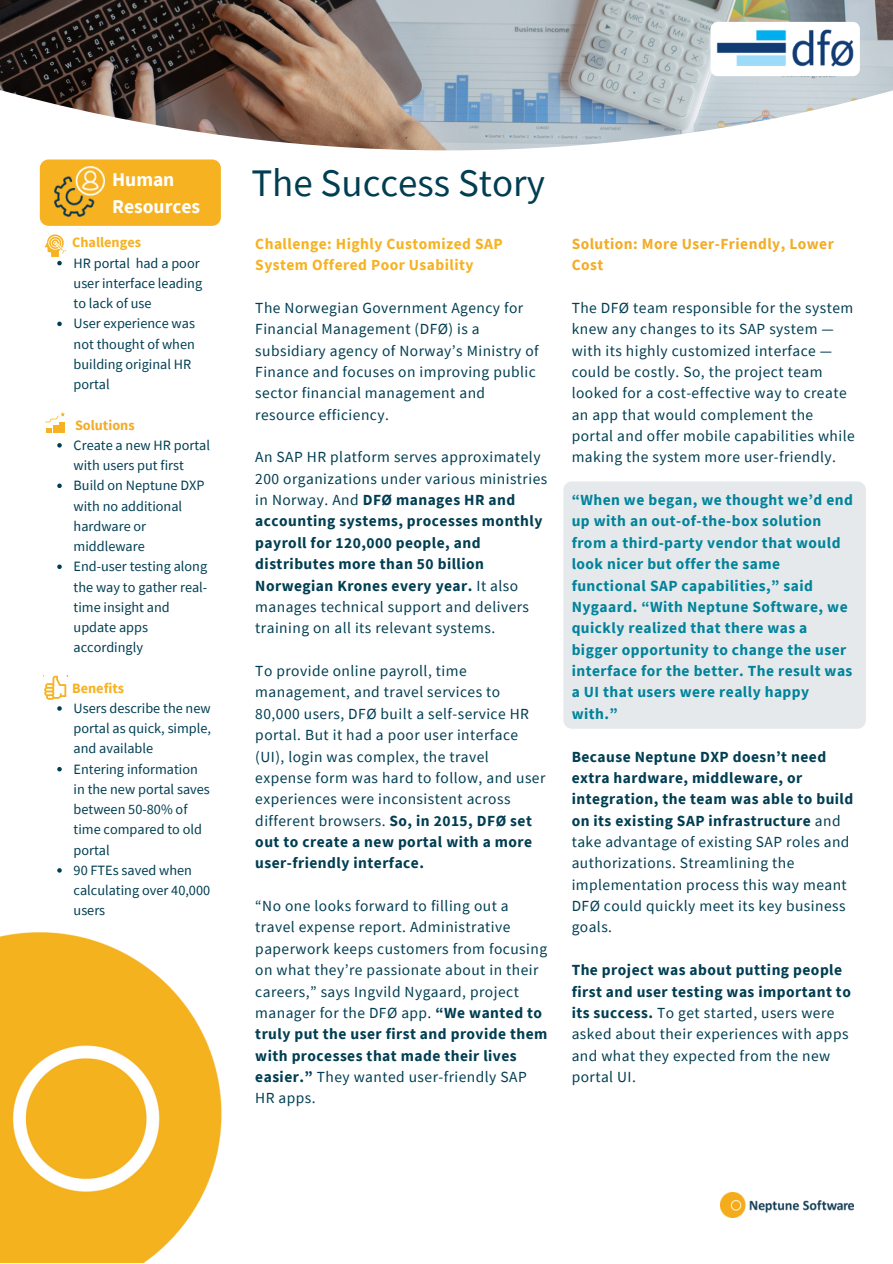
<style>
.page{position:relative;width:893px;height:1264px;background:#fff}
.page>*{position:absolute;margin:0;border:0;box-sizing:border-box;transform-origin:0 0}
.t1{font:39px "Source Sans Pro";color:#013e52}
.t2{font:700 19.5px/27px "Source Sans Pro";color:#fff}
.t3{font:15.45px/21.3px "Source Sans Pro";letter-spacing:.03em;color:#013e52}
.t4{font:700 15.45px/21.3px "Source Sans Pro";letter-spacing:.03em;color:#00839b}
.t5{font:700 15.45px/21.3px "Source Sans Pro";letter-spacing:.03em;color:#f6b221}
.t6{font:700 15.45px/21.3px "Source Sans Pro";letter-spacing:.03em;color:#f1ad28}
.t7{font:14.25px/20.2px "Source Sans Pro";color:#013e52}
.t8{font:700 14.25px "Source Sans Pro";color:#f6b221}
.t9{font:700 14.25px "Source Sans Pro";color:#f1ad28}
.s1{font-weight:700}
</style>
<div class="page">
<img style="left:0;top:0;width:892px;height:76px">
<svg style="left:0;top:76px;width:892px;height:190px"></svg>
<img style="left:0;top:932px;width:222px;height:330px">
<div style="left:40px;top:159px;width:181px;height:67px;background:#f6b221;border-radius:9px"></div>
<div style="left:563px;top:481px;width:302px;height:247px;background:#e6e9eb;border-radius:9px"></div>
<img style="left:720px;top:1192px;width:133px;height:25px">
<svg style="left:57px;top:321px;width:5px;height:5px"></svg>
<svg style="left:57px;top:443px;width:5px;height:4px"></svg>
<svg style="left:57px;top:483px;width:5px;height:5px"></svg>
<svg style="left:57px;top:564px;width:5px;height:5px"></svg>
<svg style="left:57px;top:706px;width:5px;height:4px"></svg>
<svg style="left:57px;top:767px;width:5px;height:4px"></svg>
<svg style="left:57px;top:868px;width:5px;height:4px"></svg>
<svg style="left:43px;top:675px;width:24px;height:25px"></svg>
<svg style="left:45px;top:234px;width:21px;height:31px"></svg>
<svg style="left:46px;top:428px;width:6px;height:4px"></svg>
<div style="left:53px;top:425px;width:6px;height:7px;background:#f6b221"></div>
<div style="left:59px;top:422px;width:6px;height:10px;background:#f6b221"></div>
<svg style="left:45px;top:412px;width:20px;height:10px"></svg>
<div style="left:710px;top:22px;width:149px;height:54px;background:#fff;border-radius:7px"></div>
<img style="left:716px;top:29px;width:138px;height:38px">
<img style="left:55px;top:167px;width:49px;height:49px">
<p class="t2" style="left:112px;top:165px;width:90px">Human<br>Resources</p>
<p class="t8" style="left:72px;top:233px;width:70px">Challenges</p>
<p class="t7" style="left:74px;top:252px;width:130px">HR portal had a poor user interface leading to lack of use<br>User experience was not thought of when building original HR portal</p>
<p class="t9" style="left:75px;top:415px;width:61px">Solutions</p>
<p class="t7" style="left:74px;top:434px;width:138px">Create a new HR portal with users put first<br>Build on Neptune DXP with no additional hardware or middleware<br>End-user testing along the way to gather real&shy;time insight and update apps accordingly</p>
<p class="t8" style="left:72px;top:678px;width:54px">Benefits</p>
<p class="t7" style="left:74px;top:697px;width:139px">Users describe the new portal as quick, simple, and available<br>Entering information in the new portal saves between 50-80% of time compared to old portal<br>90 FTEs saved when calculating over 40,000 users</p>
<h1 class="t1" style="left:251px;top:158px;width:295px">The Success Story</h1>
<p class="t5" style="left:255px;top:232px;width:249px">Challenge: Highly Customized SAP<br>System Offered Poor Usability</p>
<p class="t3" style="left:255px;top:296px;width:285px">The Norwegian Government Agency for Financial Management (DFØ) is a subsidiary agency of Norway’s Ministry of Finance and focuses on improving public sector financial management and resource efficiency.</p>
<p class="t3" style="left:255px;top:446px;width:293px">An SAP HR platform serves approximately 200 organizations under various ministries in Norway. And <span class="s1">DFØ manages HR and accounting systems, processes monthly payroll for 120,000 people, and distributes more than 50 billion Norwegian Krones every year.</span> It also manages technical support and delivers training on all its relevant systems.</p>
<p class="t3" style="left:255px;top:660px;width:291px">To provide online payroll, time management, and travel services to 80,000 users, DFØ built a self-service HR portal. But it had a poor user interface (UI), login was complex, the travel expense form was hard to follow, and user experiences were inconsistent across different browsers. <span class="s1">So, in 2015, DFØ set out to create a new portal with a more user-friendly interface.</span></p>
<p class="t3" style="left:255px;top:894px;width:294px">“No one looks forward to filling out a travel expense report. Administrative paperwork keeps customers from focusing on what they’re passionate about in their careers,” says Ingvild Nygaard, project manager for the DFØ app. <span class="s1">“We wanted to truly put the user first and provide them with processes that made their lives easier.”</span> They wanted user-friendly SAP HR apps.</p>
<p class="t6" style="left:571px;top:232px;width:264px">Solution: More User-Friendly, Lower<br>Cost</p>
<p class="t3" style="left:571px;top:296px;width:284px">The DFØ team responsible for the system knew any changes to its SAP system — with its highly customized interface — could be costly. So, the project team looked for a cost-effective way to create an app that would complement the portal and offer mobile capabilities while making the system more user-friendly.</p>
<p class="t4" style="left:571px;top:489px;width:283px">“When we began, we thought we’d end up with an out-of-the-box solution from a third-party vendor that would look nicer but offer the same functional SAP capabilities,” said<br>Nygaard. “With Neptune Software, we quickly realized that there was a bigger opportunity to change the user interface for the better. The result was a UI that users were really happy with.”</p>
<p class="t3" style="left:571px;top:745px;width:283px"><span class="s1">Because Neptune DXP doesn’t need extra hardware, middleware, or integration, the team was able to build on its existing SAP infrastructure</span> and take advantage of existing SAP roles and authorizations. Streamlining the implementation process this way meant DFØ could quickly meet its key business goals.</p>
<p class="t3" style="left:571px;top:959px;width:281px"><span class="s1">The project was about putting people first and user testing was important to its success.</span> To get started, users were asked about their experiences with apps and what they expected from the new portal UI.</p>
</div>
